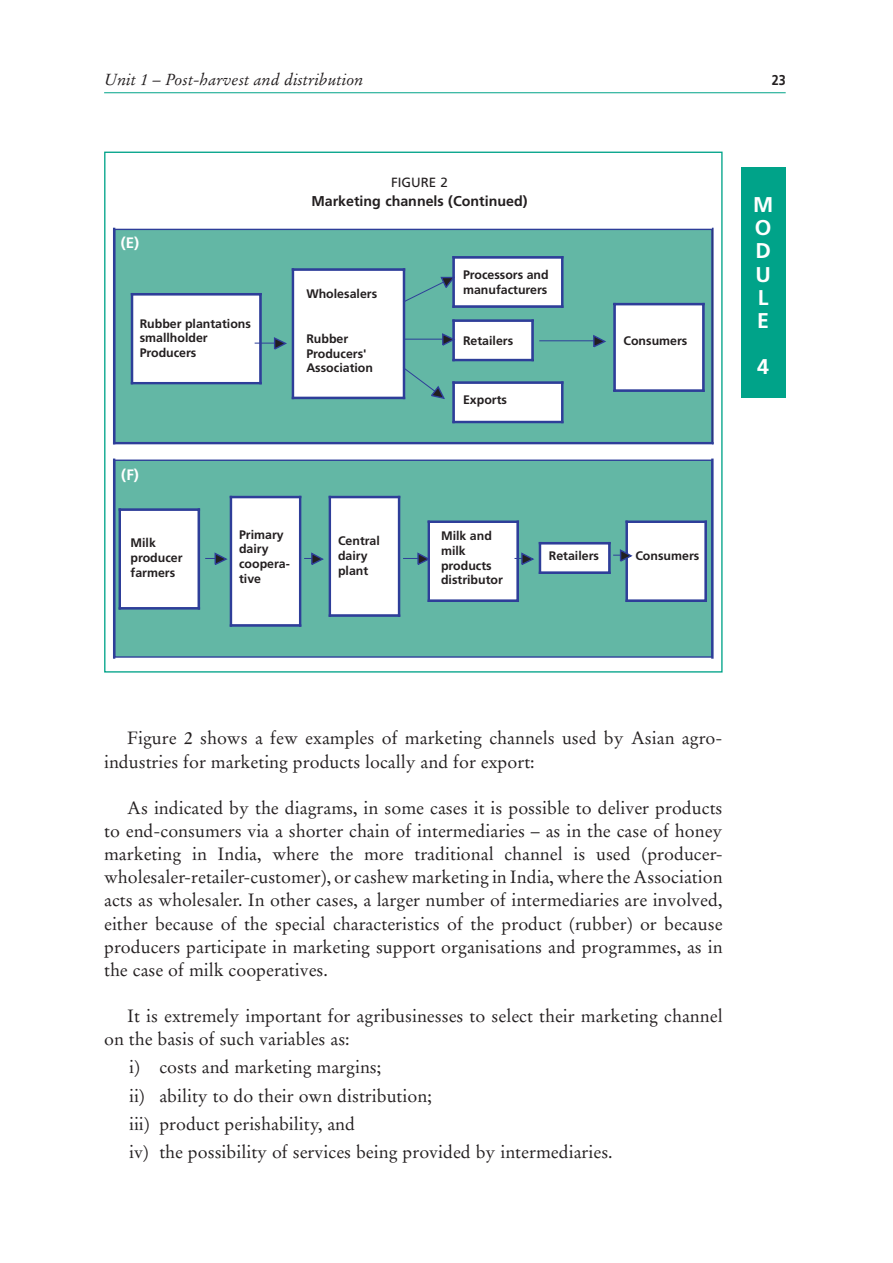
<style>
.page{position:relative;width:893px;height:1263px;background:#fff}
.page>*{position:absolute;margin:0;border:0;box-sizing:border-box;transform-origin:0 0}
.t1{font:700 21.3px/23.1px "Frutiger LT Std";color:#fff}
.t2{font:17.85px/23.1px "Stempel Garamond LT Std";color:#231f20}
.t3{font:italic 16.05px "Stempel Garamond LT Std";color:#231f20}
.t4{font:700 15.15px "Frutiger LT Std";color:#fff}
.t5{font:700 14.25px "Frutiger LT Std";color:#231f20}
.t6{font:700 14.25px "Frutiger LT Std";color:#231f20;scale:.88 1}
.t7{font:13.35px "Frutiger LT Std";color:#231f20}
.t8{font:700 12.3px/14.9px "Frutiger LT Std";color:#231f20}
</style>
<div class="page">
<hr style="left:104px;top:92px;width:681px;height:1px;background:#00a389">
<div style="left:740px;top:167px;width:45px;height:230px;background:#00a389"></div>
<div style="left:115px;top:229px;width:597px;height:214px;background:#63b7a5"></div>
<div style="left:711px;top:228px;width:2px;height:216px;border:1px solid #2e3e99"></div>
<div style="left:113px;top:442px;width:600px;height:2px;border:1px solid #2e3e99"></div>
<div style="left:113px;top:228px;width:2px;height:216px;border:1px solid #2e3e99"></div>
<div style="left:115px;top:460px;width:597px;height:197px;background:#63b7a5"></div>
<div style="left:114px;top:460px;width:598px;height:198px;border:1px solid #2e3e99"></div>
<div style="left:711px;top:459px;width:2px;height:200px;border:1px solid #2e3e99"></div>
<div style="left:113px;top:459px;width:2px;height:200px;border:1px solid #2e3e99"></div>
<div style="left:132px;top:295px;width:128px;height:88px;background:#fff"></div>
<div style="left:131px;top:293px;width:131px;height:2px;border:1px solid #2e3e99"></div>
<div style="left:259px;top:293px;width:3px;height:91px;border:1px solid #2e3e99"></div>
<div style="left:131px;top:382px;width:131px;height:2px;border:1px solid #2e3e99"></div>
<div style="left:131px;top:293px;width:2px;height:91px;border:1px solid #2e3e99"></div>
<div style="left:454px;top:258px;width:108px;height:48px;background:#fff"></div>
<div style="left:453px;top:257px;width:109px;height:50px;border:1px solid #2e3e99"></div>
<div style="left:452px;top:256px;width:111px;height:2px;border:1px solid #2e3e99"></div>
<div style="left:561px;top:256px;width:2px;height:52px;border:1px solid #2e3e99"></div>
<div style="left:452px;top:306px;width:111px;height:2px;border:1px solid #2e3e99"></div>
<div style="left:452px;top:256px;width:2px;height:52px;border:1px solid #2e3e99"></div>
<div style="left:293px;top:270px;width:110px;height:128px;background:#fff"></div>
<div style="left:292px;top:268px;width:113px;height:3px;border:1px solid #2e3e99"></div>
<div style="left:403px;top:268px;width:2px;height:131px;border:1px solid #2e3e99"></div>
<div style="left:292px;top:397px;width:113px;height:2px;border:1px solid #2e3e99"></div>
<div style="left:292px;top:268px;width:2px;height:131px;border:1px solid #2e3e99"></div>
<div style="left:454px;top:383px;width:108px;height:39px;background:#fff"></div>
<div style="left:453px;top:382px;width:109px;height:40px;border:1px solid #2e3e99"></div>
<div style="left:452px;top:381px;width:111px;height:3px;border:1px solid #2e3e99"></div>
<div style="left:561px;top:381px;width:2px;height:42px;border:1px solid #2e3e99"></div>
<div style="left:452px;top:421px;width:111px;height:2px;border:1px solid #2e3e99"></div>
<div style="left:452px;top:381px;width:2px;height:42px;border:1px solid #2e3e99"></div>
<div style="left:454px;top:321px;width:78px;height:39px;background:#fff"></div>
<div style="left:453px;top:320px;width:80px;height:40px;border:1px solid #2e3e99"></div>
<div style="left:452px;top:319px;width:82px;height:3px;border:1px solid #2e3e99"></div>
<div style="left:531px;top:319px;width:3px;height:42px;border:1px solid #2e3e99"></div>
<div style="left:452px;top:359px;width:82px;height:2px;border:1px solid #2e3e99"></div>
<div style="left:452px;top:319px;width:2px;height:42px;border:1px solid #2e3e99"></div>
<div style="left:615px;top:305px;width:88px;height:85px;background:#fff"></div>
<div style="left:614px;top:304px;width:89px;height:87px;border:1px solid #2e3e99"></div>
<div style="left:613px;top:303px;width:91px;height:2px;border:1px solid #2e3e99"></div>
<div style="left:702px;top:303px;width:2px;height:89px;border:1px solid #2e3e99"></div>
<div style="left:613px;top:390px;width:91px;height:2px;border:1px solid #2e3e99"></div>
<div style="left:613px;top:303px;width:2px;height:89px;border:1px solid #2e3e99"></div>
<svg style="left:402px;top:276px;width:53px;height:27px"></svg>
<hr style="left:403px;top:339px;width:39px;height:1px;background:#2e3e99">
<svg style="left:441px;top:332px;width:14px;height:15px"></svg>
<hr style="left:539px;top:340px;width:54px;height:1px;background:#2e3e99">
<svg style="left:592px;top:335px;width:14px;height:13px"></svg>
<svg style="left:402px;top:366px;width:43px;height:34px"></svg>
<div style="left:120px;top:510px;width:78px;height:98px;background:#fff"></div>
<div style="left:119px;top:508px;width:81px;height:3px;border:1px solid #2e3e99"></div>
<div style="left:198px;top:508px;width:2px;height:102px;border:1px solid #2e3e99"></div>
<div style="left:119px;top:607px;width:81px;height:3px;border:1px solid #2e3e99"></div>
<div style="left:119px;top:508px;width:2px;height:102px;border:1px solid #2e3e99"></div>
<div style="left:231px;top:497px;width:69px;height:128px;background:#fff"></div>
<div style="left:230px;top:496px;width:71px;height:2px;border:1px solid #2e3e99"></div>
<div style="left:299px;top:496px;width:2px;height:131px;border:1px solid #2e3e99"></div>
<div style="left:230px;top:624px;width:71px;height:3px;border:1px solid #2e3e99"></div>
<div style="left:230px;top:496px;width:2px;height:131px;border:1px solid #2e3e99"></div>
<div style="left:330px;top:497px;width:68px;height:118px;background:#fff"></div>
<div style="left:328px;top:496px;width:72px;height:2px;border:1px solid #2e3e99"></div>
<div style="left:398px;top:496px;width:2px;height:121px;border:1px solid #2e3e99"></div>
<div style="left:328px;top:614px;width:72px;height:3px;border:1px solid #2e3e99"></div>
<div style="left:328px;top:496px;width:3px;height:121px;border:1px solid #2e3e99"></div>
<div style="left:429px;top:522px;width:88px;height:78px;background:#fff"></div>
<div style="left:427px;top:521px;width:92px;height:2px;border:1px solid #2e3e99"></div>
<div style="left:516px;top:521px;width:3px;height:81px;border:1px solid #2e3e99"></div>
<div style="left:427px;top:600px;width:92px;height:2px;border:1px solid #2e3e99"></div>
<div style="left:427px;top:521px;width:3px;height:81px;border:1px solid #2e3e99"></div>
<div style="left:540px;top:544px;width:69px;height:28px;background:#fff"></div>
<div style="left:538px;top:542px;width:72px;height:2px;border:1px solid #2e3e99"></div>
<div style="left:608px;top:542px;width:2px;height:32px;border:1px solid #2e3e99"></div>
<div style="left:538px;top:572px;width:72px;height:2px;border:1px solid #2e3e99"></div>
<div style="left:538px;top:542px;width:3px;height:32px;border:1px solid #2e3e99"></div>
<div style="left:627px;top:522px;width:78px;height:78px;background:#fff"></div>
<div style="left:625px;top:521px;width:82px;height:2px;border:1px solid #2e3e99"></div>
<div style="left:704px;top:521px;width:3px;height:81px;border:1px solid #2e3e99"></div>
<div style="left:625px;top:600px;width:82px;height:2px;border:1px solid #2e3e99"></div>
<div style="left:625px;top:521px;width:3px;height:81px;border:1px solid #2e3e99"></div>
<svg style="left:206px;top:552px;width:22px;height:13px"></svg>
<svg style="left:304px;top:552px;width:20px;height:13px"></svg>
<svg style="left:403px;top:551px;width:27px;height:15px"></svg>
<svg style="left:515px;top:551px;width:19px;height:15px"></svg>
<svg style="left:613px;top:548px;width:20px;height:15px"></svg>
<svg style="left:255px;top:336px;width:32px;height:15px"></svg>
<p class="t3" style="left:104px;top:72px;width:261px">Unit 1 – Post-harvest and distribution</p>
<p class="t6" style="left:771px;top:74px;width:17px">23</p>
<p class="t4" style="left:121px;top:237px;width:20px">(E)</p>
<p class="t8" style="left:140px;top:317px;width:113px">Rubber plantations smallholder<br>Producers</p>
<p class="t4" style="left:121px;top:469px;width:19px">(F)</p>
<p class="t7" style="left:391px;top:177px;width:58px">FIGURE 2</p>
<p class="t5" style="left:311px;top:195px;width:217px">Marketing channels (Continued)</p>
<p class="t8" style="left:306px;top:287px;width:72px">Wholesalers</p>
<p class="t8" style="left:306px;top:332px;width:68px">Rubber<br>Producers'<br>Association</p>
<p class="t8" style="left:463px;top:268px;width:87px">Processors and manufacturers</p>
<p class="t8" style="left:463px;top:334px;width:52px">Retailers</p>
<p class="t8" style="left:463px;top:393px;width:45px">Exports</p>
<p class="t8" style="left:130px;top:536px;width:53px">Milk producer farmers</p>
<p class="t8" style="left:239px;top:528px;width:52px">Primary dairy coopera&shy;tive</p>
<p class="t8" style="left:338px;top:535px;width:43px">Central dairy plant</p>
<p class="t8" style="left:441px;top:529px;width:63px">Milk and milk products distributor</p>
<p class="t8" style="left:549px;top:549px;width:52px">Retailers</p>
<p class="t8" style="left:623px;top:334px;width:65px">Consumers</p>
<p class="t8" style="left:635px;top:549px;width:65px">Consumers</p>
<p class="t1" style="left:753px;top:195px;width:22px">M<br>O<br>D<br>U<br>L<br>E</p>
<p class="t1" style="left:757px;top:357px;width:13px">4</p>
<p class="t2" style="left:104px;top:728px;width:620px;text-indent:23px">Figure 2 shows a few examples of marketing channels used by Asian agro&shy;industries for marketing products locally and for export:</p>
<p class="t2" style="left:104px;top:797px;width:620px;text-align:justify;text-indent:23px">As indicated by the diagrams, in some cases it is possible to deliver products to end-consumers via a shorter chain of intermediaries – as in the case of honey marketing in India, where the more traditional channel is used (producer&shy;wholesaler-retailer-customer), or cashew marketing in India, where the Association acts as wholesaler. In other cases, a larger number of intermediaries are involved, either because of the special characteristics of the product (rubber) or because producers participate in marketing support organisations and programmes, as in the case of milk cooperatives.</p>
<p class="t2" style="left:104px;top:1006px;width:620px;text-indent:23px">It is extremely important for agribusinesses to select their marketing channel on the basis of such variables as:</p>
<p class="t2" style="left:129px;top:1054px;width:485px;line-height:28.2px">i) costs and marketing margins;<br>ii) ability to do their own distribution;<br>iii) product perishability, and<br>iv) the possibility of services being provided by intermediaries.</p>
</div>
